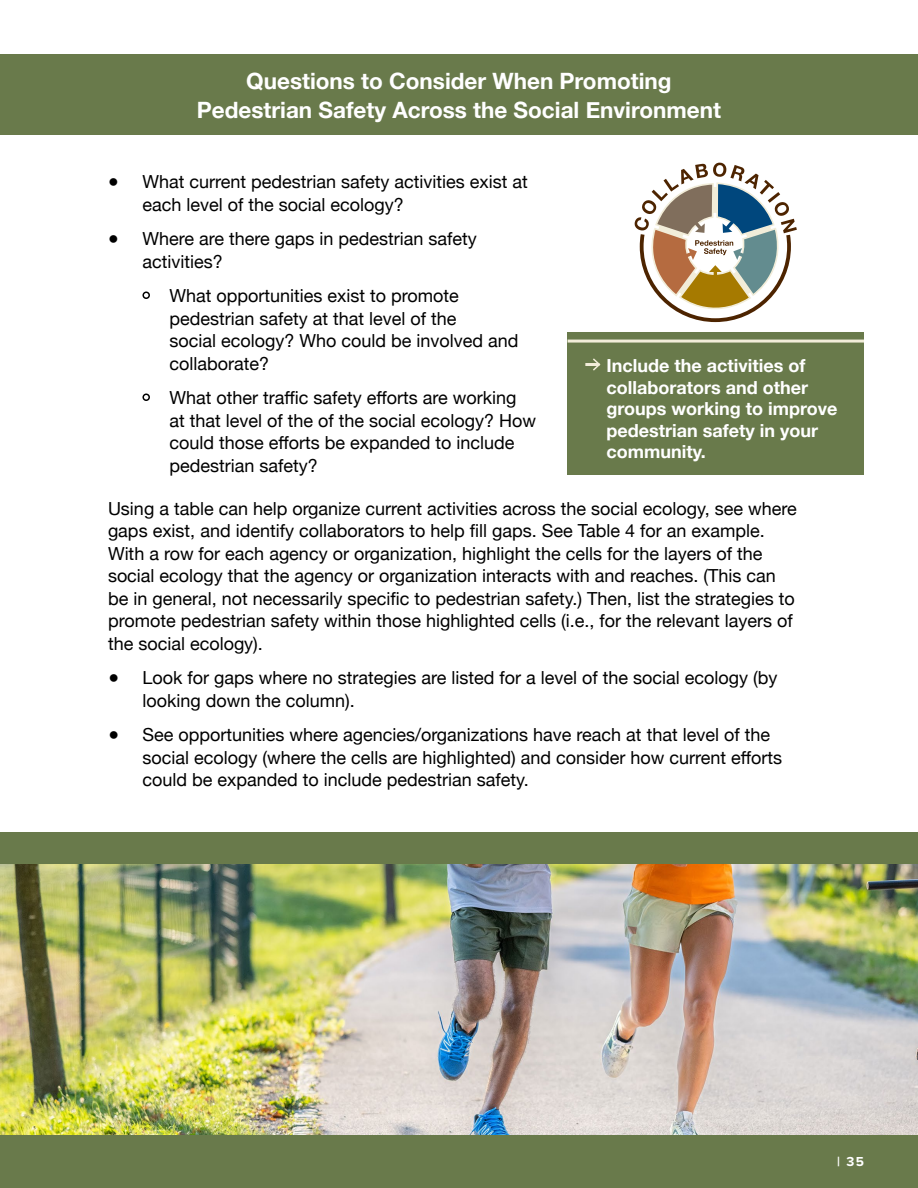
<style>
.page{position:relative;width:918px;height:1188px;background:#fff}
.page>*{position:absolute;margin:0;border:0;box-sizing:border-box;transform-origin:0 0}
.t1{font:700 22.5px/28.5px "Helvetica Neue";color:#fff;text-align:center}
.t2{font:18px/22.5px "Helvetica Neue";color:#000}
.t3{font:700 18px/21.6px "Helvetica Neue";color:#fff}
.t4{font:700 13.5px "Proxima Nova";color:#fff}
</style>
<div class="page">
<div style="left:0;top:1134px;width:918px;height:54px;background:#697a4b"></div>
<div style="left:0;top:54px;width:918px;height:80px;background:#697a4b"></div>
<div style="left:142px;top:292px;width:8px;height:7px;border:2px solid #000;border-radius:50%"></div>
<div style="left:142px;top:394px;width:8px;height:7px;border:2px solid #000;border-radius:50%"></div>
<div style="left:0;top:832px;width:918px;height:34px;background:#697a4b"></div>
<img style="left:0;top:865px;width:918px;height:269px">
<div style="left:568px;top:333px;width:296px;height:142px;background:#697a4b"></div>
<hr style="left:585px;top:363px;width:14px;height:3px;background:#f2edd9">
<svg style="left:593px;top:358px;width:8px;height:13px"></svg>
<hr style="left:568px;top:340px;width:296px;height:3px;background:#f2edd9">
<svg style="left:635px;top:163px;width:162px;height:159px"></svg>
<p class="t1" style="left:197px;top:67px;width:526px">Questions to Consider When Promoting<br>Pedestrian Safety Across the Social Environment</p>
<p class="t2" style="left:142px;top:171px;width:387px;text-indent:-35px">● What current pedestrian safety activities exist at each level of the social ecology?</p>
<p class="t2" style="left:142px;top:228px;width:336px;text-indent:-35px">● Where are there gaps in pedestrian safety activities?</p>
<p class="t2" style="left:169px;top:285px;width:351px">What opportunities exist to promote pedestrian safety at that level of the<br>social ecology? Who could be involved and collaborate?</p>
<p class="t2" style="left:169px;top:387px;width:368px">What other traffic safety efforts are working at that level of the of the social ecology? How could those efforts be expanded to include pedestrian safety?</p>
<p class="t3" style="left:607px;top:355px;width:232px">Include the activities of collaborators and other groups working to improve pedestrian safety in your community.</p>
<p class="t2" style="left:108px;top:498px;width:690px">Using a table can help organize current activities across the social ecology, see where gaps exist, and identify collaborators to help fill gaps. See Table 4 for an example.<br>With a row for each agency or organization, highlight the cells for the layers of the social ecology that the agency or organization interacts with and reaches. (This can be in general, not necessarily specific to pedestrian safety.) Then, list the strategies to promote pedestrian safety within those highlighted cells (i.e., for the relevant layers of the social ecology).</p>
<p class="t2" style="left:143px;top:668px;width:637px;text-indent:-35px">● Look for gaps where no strategies are listed for a level of the social ecology (by looking down the column).</p>
<p class="t2" style="left:143px;top:725px;width:641px;text-indent:-35px">● See opportunities where agencies/organizations have reach at that level of the social ecology (where the cells are highlighted) and consider how current efforts could be expanded to include pedestrian safety.</p>
<p class="t4" style="left:837px;top:1152px;width:28px">| 35</p>
</div>
